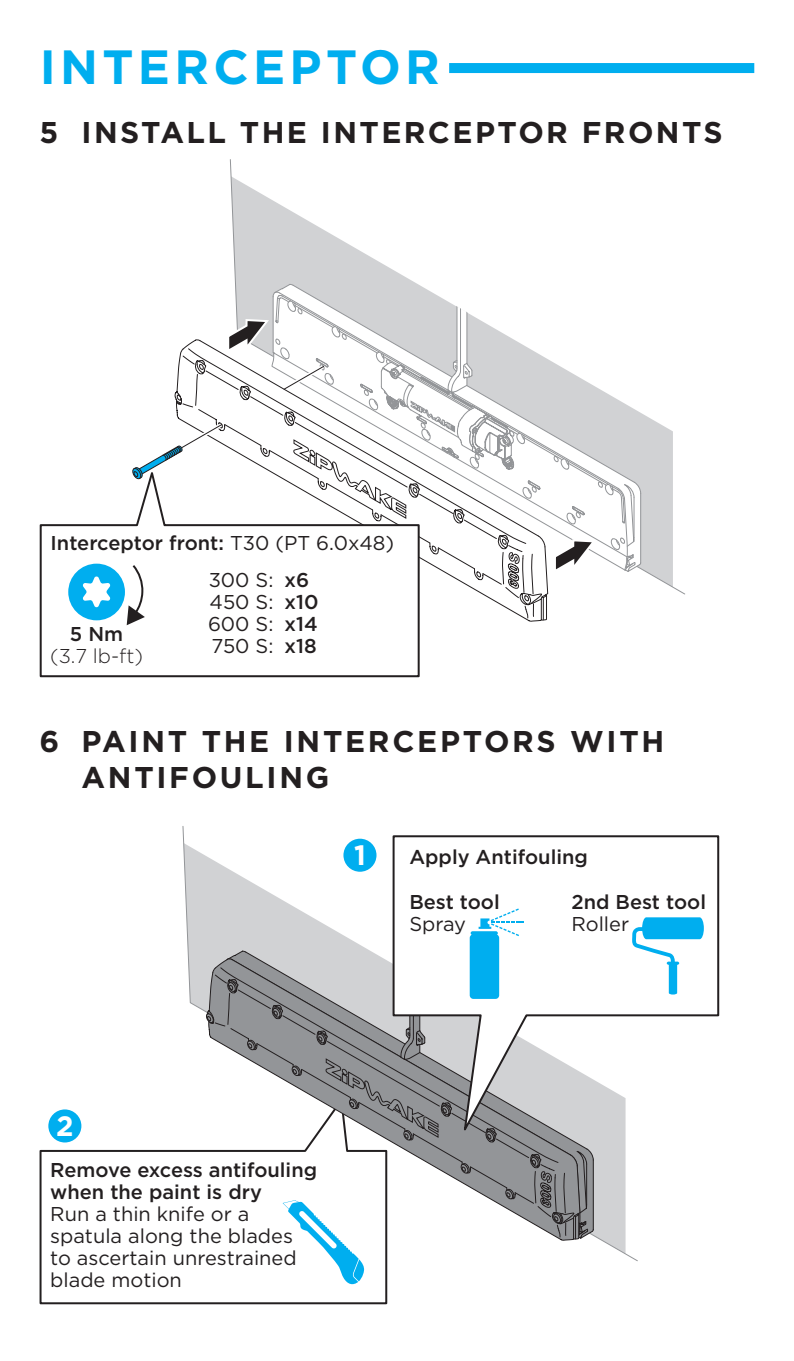
<style>
.page{position:relative;width:794px;height:1361px;background:#fff}
.page>*{position:absolute;margin:0;border:0;box-sizing:border-box;transform-origin:0 0}
.Cover_Heading{font:700 48px "Gotham";letter-spacing:.09em;color:#00aeef}
.Heading{font:700 30px/36px "Gotham";letter-spacing:.09em;color:#231f20}
.Heading-2{font:700 28px "Gotham";color:#fff}
.Text{font:500 20px "Gotham";color:#231f20}
.Text-2{font:20px/22px "Gotham";color:#231f20}
.t1{font:300 20px "Gotham";color:#231f20}
.s1{font-weight:400}
</style>
<div class="page">
<svg style="left:229px;top:159px;width:456px;height:436px"></svg>
<svg style="left:39px;top:1149px;width:169px;height:156px"></svg>
<svg style="left:182px;top:826px;width:456px;height:436px"></svg>
<svg style="left:208px;top:967px;width:180px;height:338px"></svg>
<svg style="left:205px;top:1012px;width:10px;height:12px"></svg>
<div style="left:342px;top:837px;width:35px;height:36px;background:#00aeef;border-radius:50%"></div>
<div style="left:341px;top:836px;width:37px;height:38px;border:2px solid #fff;border-radius:50%"></div>
<div style="left:47px;top:1108px;width:35px;height:35px;background:#00aeef;border-radius:50%"></div>
<div style="left:46px;top:1107px;width:37px;height:37px;border:2px solid #fff;border-radius:50%"></div>
<svg style="left:391px;top:834px;width:329px;height:306px"></svg>
<svg style="left:632px;top:917px;width:72px;height:77px"></svg>
<svg style="left:222px;top:908px;width:372px;height:378px"></svg>
<div style="left:449px;top:63px;width:305px;height:10px;background:#00aeef"></div>
<svg style="left:39px;top:524px;width:381px;height:154px"></svg>
<svg style="left:127px;top:283px;width:515px;height:342px"></svg>
<div style="left:68px;top:563px;width:57px;height:57px;background:#00aeef;border-radius:50%"></div>
<svg style="left:82px;top:576px;width:29px;height:32px"></svg>
<p class="Cover_Heading" style="left:40px;top:35px;width:402px">INTERCEPTOR</p>
<p class="Heading" style="left:40px;top:114px;width:684px">5 INSTALL THE INTERCEPTOR FRONTS</p>
<p class="Text" style="left:51px;top:529px;width:345px">Interceptor front: <span class="s1">T30 (PT 6.0x48)</span></p>
<p class="Text" style="left:70px;top:620px;width:55px">5 Nm</p>
<p class="t1" style="left:50px;top:643px;width:94px">(3.7 lb-ft)</p>
<p class="Text-2" style="left:209px;top:569px;width:66px">300 S:</p>
<p class="Text-2" style="left:210px;top:591px;width:65px">450 S:</p>
<p class="Text-2" style="left:208px;top:613px;width:67px">600 S:</p>
<p class="Text-2" style="left:212px;top:635px;width:63px">750 S:</p>
<p class="Text" style="left:284px;top:567px;width:26px">x6</p>
<p class="Text" style="left:284px;top:589px;width:35px">x10</p>
<p class="Text" style="left:284px;top:611px;width:35px">x14</p>
<p class="Text" style="left:284px;top:633px;width:34px">x18</p>
<p class="Heading" style="left:82px;top:723px;width:584px;text-indent:-42px">6 PAINT THE INTERCEPTORS WITH<br>ANTIFOULING</p>
<p class="Heading-2" style="left:354px;top:836px;width:13px">1</p>
<p class="Text" style="left:409px;top:843px;width:180px">Apply Antifouling</p>
<p class="Text" style="left:409px;top:889px;width:92px">Best tool</p>
<p class="Text-2" style="left:409px;top:912px;width:58px">Spray</p>
<p class="Text" style="left:571px;top:889px;width:136px">2nd Best tool</p>
<p class="Text-2" style="left:571px;top:912px;width:59px">Roller</p>
<p class="Heading-2" style="left:56px;top:1107px;width:19px">2</p>
<p class="Text" style="left:50px;top:1156px;width:268px">Remove excess antifouling</p>
<p class="Text" style="left:50px;top:1178px;width:213px">when the paint is dry</p>
<p class="Text-2" style="left:50px;top:1202px;width:248px">Run a thin knife or a spatula along the blades to ascertain unrestrained blade motion</p>
</div>
